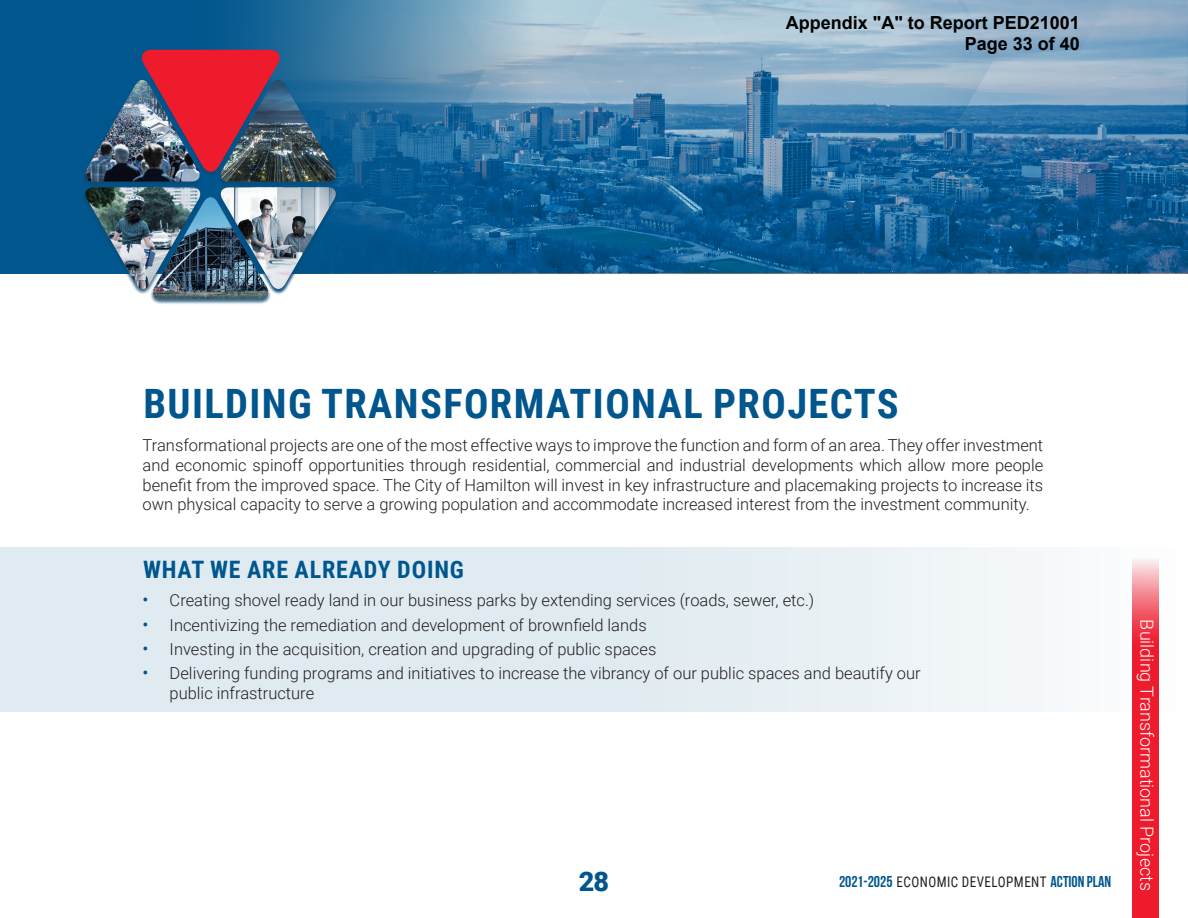
<style>
.page{position:relative;width:1188px;height:918px;background:#fff}
.page>*{position:absolute;margin:0;border:0;box-sizing:border-box;transform-origin:0 0}
.t1{font:700 40.5px "Roboto Condensed";letter-spacing:.035em;color:#00568d}
.t2{font:900 27px "Roboto";color:#00568d}
.t3{font:700 24px "Roboto Condensed";letter-spacing:.035em;color:#00578f}
.t4{font:700 18px/21.6px "Arial";color:#000;text-align:right}
.t5{font:300 18px "Roboto";color:#fff}
.t6{font:300 16.5px/19.8px "Roboto";color:#231f20;text-align:justify}
.t7{font:15.75px "Bebas Neue";color:#00568d}
.s1{font-weight:400;font-size:18px;color:#00568d}
.s2{font-family:"Roboto Condensed";font-size:14.55px;color:#231f20}
</style>
<div class="page">
<svg style="left:592px;top:0;width:596px;height:273px;background:#4b84ac"></svg>
<svg style="left:0;top:0;width:592px;height:274px;background:#276e9d"></svg>
<div style="left:149px;top:197px;width:122px;height:109px;background:#231f20;opacity:.3"></div>
<div style="left:0;top:548px;width:1188px;height:164px;background:linear-gradient(to right,#d9e6ee,#f4f8fa)"></div>
<svg style="left:1132px;top:558px;width:27px;height:360px;background:#ef3242"></svg>
<img style="left:83px;top:50px;width:255px;height:249px">
<p class="t4" style="left:786px;top:12px;width:296px">Appendix "A" to Report PED21001<br>Page 33 of 40</p>
<p class="t1" style="left:143px;top:376px;width:757px">BUILDING TRANSFORMATIONAL PROJECTS</p>
<p class="t6" style="left:143px;top:435px;width:902px">Transformational projects are one of the most effective ways to improve the function and form of an area. They offer investment and economic spinoff opportunities through residential, commercial and industrial developments which allow more people benefit from the improved space. The City of Hamilton will invest in key infrastructure and placemaking projects to increase its own physical capacity to serve a growing population and accommodate increased interest from the investment community.</p>
<p class="t3" style="left:143px;top:553px;width:322px">WHAT WE ARE ALREADY DOING</p>
<p class="t6" style="left:143px;top:590px;width:673px"><span class="s1">•</span> Creating shovel ready land in our business parks by extending services (roads, sewer, etc.)</p>
<p class="t6" style="left:143px;top:614px;width:506px"><span class="s1">•</span> Incentivizing the remediation and development of brownfield lands</p>
<p class="t6" style="left:143px;top:638px;width:515px"><span class="s1">•</span> Investing in the acquisition, creation and upgrading of public spaces</p>
<p class="t6" style="left:170px;top:663px;width:753px;text-indent:-27px"><span class="s1">•</span> Delivering funding programs and initiatives to increase the vibrancy of our public spaces and beautify our public infrastructure</p>
<h2 class="t2" style="left:579px;top:862px;width:32px">28</h2>
<p class="t7" style="left:839px;top:873px;width:274px">2021-2025 <span class="s2">ECONOMIC DEVELOPMENT</span> ACTION PLAN</p>
<p class="t5" style="left:1160px;top:619px;width:273px;rotate:90deg">Building Transformational Projects</p>
</div>
